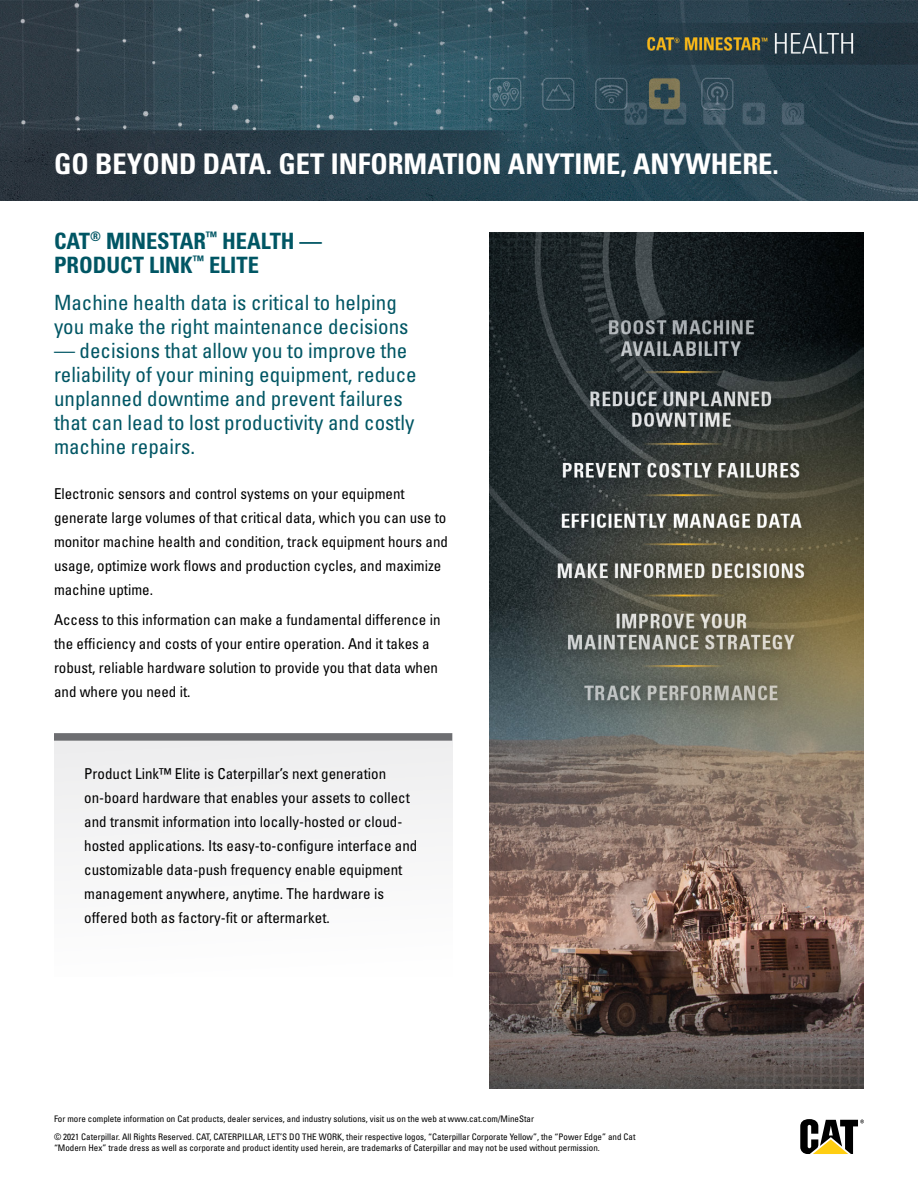
<style>
.page{position:relative;width:918px;height:1188px;background:#fff}
.page>*{position:absolute;margin:0;border:0;box-sizing:border-box;transform-origin:0 0}
.t1{font:700 condensed 28.5px "Univers LT Std";color:#fff}
.t2{font:700 condensed 22.5px/24px "Univers LT Std";color:#005664}
.t3{font:condensed 21px/24px "Univers LT Std";color:#005664}
.t4{font:condensed 15px/24px "Univers LT Std";color:#000}
.t5{font:condensed 9px/17.5px "Univers LT Std";color:#000}
</style>
<div class="page">
<img style="left:489px;top:232px;width:375px;height:857px">
<img style="left:0;top:0;width:918px;height:201px">
<svg style="left:800px;top:1119px;width:64px;height:35px"></svg>
<div style="left:54px;top:733px;width:398px;height:244px;background:#f6f6f6"></div>
<div style="left:54px;top:733px;width:398px;height:8px;background:#6d6e71"></div>
<h1 class="t1" style="left:54px;top:146px;width:726px">GO BEYOND DATA. GET INFORMATION ANYTIME, ANYWHERE.</h1>
<h2 class="t2" style="left:54px;top:229px;width:270px">CAT<sup>®</sup> MINESTAR<sup>™</sup> HEALTH —<br>PRODUCT LINK<sup>™</sup> ELITE</h2>
<h3 class="t3" style="left:54px;top:291px;width:356px">Machine health data is critical to helping you make the right maintenance decisions</h3>
<h3 class="t3" style="left:54px;top:339px;width:364px">— decisions that allow you to improve the reliability of your mining equipment, reduce unplanned downtime and prevent failures that can lead to lost productivity and costly machine repairs.</h3>
<p class="t4" style="left:54px;top:481px;width:396px">Electronic sensors and control systems on your equipment generate large volumes of that critical data, which you can use to monitor machine health and condition, track equipment hours and usage, optimize work flows and production cycles, and maximize machine uptime.</p>
<p class="t4" style="left:54px;top:608px;width:388px">Access to this information can make a fundamental difference in the efficiency and costs of your entire operation. And it takes a robust, reliable hardware solution to provide you that data when and where you need it.</p>
<p class="t4" style="left:84px;top:761px;width:335px">Product Link™ Elite is Caterpillar’s next generation on-board hardware that enables your assets to collect and transmit information into locally-hosted or cloud&shy;hosted applications. Its easy-to-configure interface and customizable data-push frequency enable equipment management anywhere, anytime. The hardware is offered both as factory-fit or aftermarket.</p>
<p class="t5" style="left:54px;top:1110px;width:583px">For more complete information on Cat products, dealer services, and industry solutions, visit us on the web at www.cat.com/MineStar<br>© 2021 Caterpillar. All Rights Reserved. CAT, CATERPILLAR, LET’S DO THE WORK, their respective logos, “Caterpillar Corporate Yellow”, the “Power Edge” and Cat</p>
<p class="t5" style="left:54px;top:1138px;width:547px">“Modern Hex” trade dress as well as corporate and product identity used herein, are trademarks of Caterpillar and may not be used without permission.</p>
</div>
